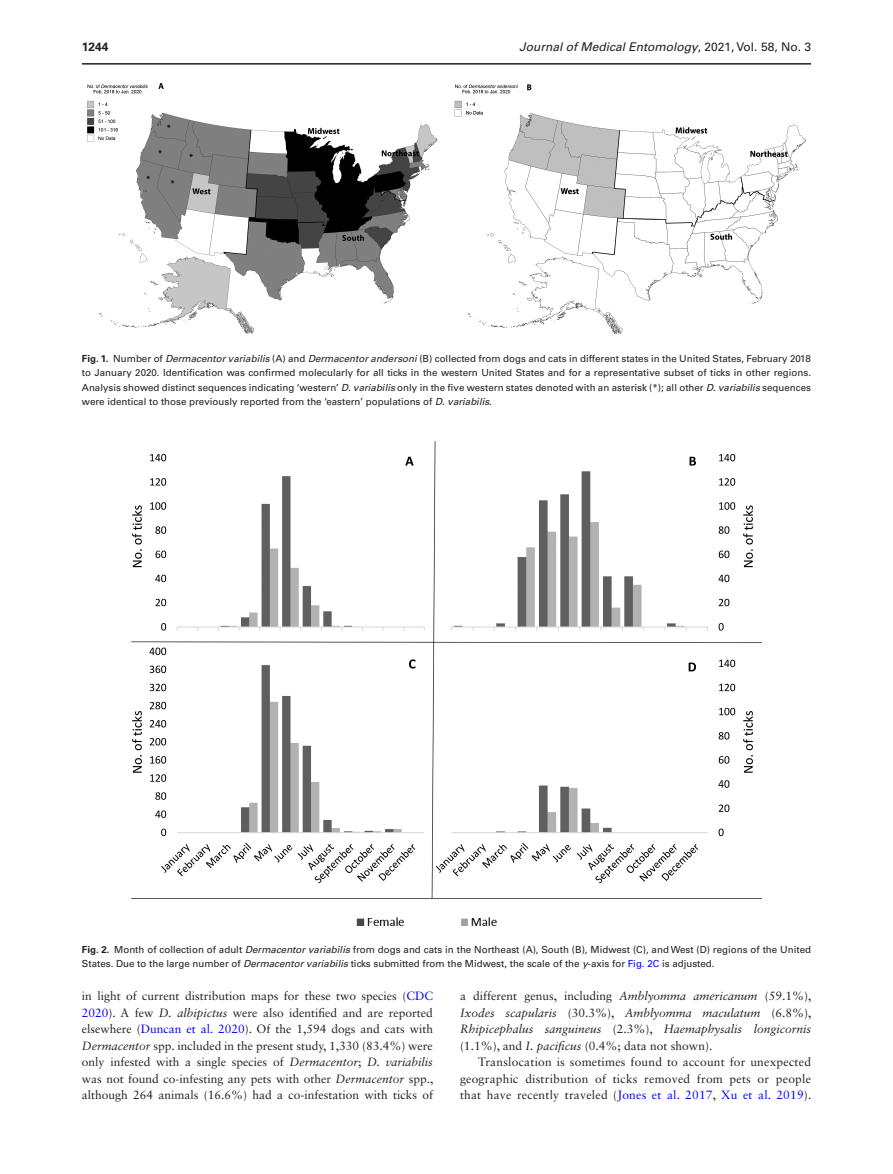
<style>
.page{position:relative;width:893px;height:1174px;background:#fff}
.page>*{position:absolute;margin:0;border:0;box-sizing:border-box;transform-origin:0 0}
.t1{font:12px/16.5px "Sabon LT Std";letter-spacing:.01em;color:#231f20;text-align:justify}
.t2{font:italic 12px/16.5px "Sabon LT Std";color:#231f20;text-align:justify}
.t3{font:italic 12px "Univers LT Std";color:#231f20}
.t4{font:700 12px "Univers LT Std";color:#231f20}
.t5{font:9.75px/14.2px "Univers LT Std";color:#231f20}
.s1{font-style:normal}
.s2{font-weight:700}
.s3{font-style:italic}
.s4{color:#00f}
</style>
<div class="page">
<hr style="left:82px;top:63px;width:729px;height:2px;background:#231f20">
<img style="left:131px;top:441px;width:630px;height:484px">
<img style="left:87px;top:83px;width:719px;height:251px">
<p class="t4" style="left:82px;top:40px;width:28px">1244</p>
<p class="t3" style="left:519px;top:40px;width:293px">Journal of Medical Entomology<span class="s1">, 2021, Vol. 58, No. 3</span></p>
<p class="t5" style="left:82px;top:352px;width:731px;text-align:justify"><span class="s2">Fig. 1.</span> Number of <span class="s3">Dermacentor variabilis</span> (A) and <span class="s3">Dermacentor andersoni</span> (B) collected from dogs and cats in different states in the United States, February 2018 to January 2020. Identification was confirmed molecularly for all ticks in the western United States and for a representative subset of ticks in other regions.<br>Analysis showed distinct sequences indicating ‘western’ <span class="s3">D. variabilis</span> only in the five western states denoted with an asterisk (*); all other <span class="s3">D. variabilis</span> sequences were identical to those previously reported from the ‘eastern’ populations of <span class="s3">D. variabilis</span>.</p>
<p class="t5" style="left:82px;top:942px;width:731px"><span class="s2">Fig. 2.</span> Month of collection of adult <span class="s3">Dermacentor variabilis</span> from dogs and cats in the Northeast (A), South (B), Midwest (C), and West (D) regions of the United<br>States. Due to the large number of <span class="s3">Dermacentor variabilis</span> ticks submitted from the Midwest, the scale of the <span class="s3">y</span>-axis for <span class="s4">Fig. 2C</span> is adjusted.</p>
<p class="t1" style="left:82px;top:987px;width:353px">in light of current distribution maps for these two species (<span class="s4">CDC 2020</span>). A few <span class="s3">D. albipictus</span> were also identified and are reported elsewhere (<span class="s4">Duncan et al. 2020</span>). Of the 1,594 dogs and cats with <span class="s3">Dermacentor</span> spp. included in the present study, 1,330 (83.4%) were only infested with a single species of <span class="s3">Dermacentor</span>; <span class="s3">D. variabilis </span>was not found co-infesting any pets with other <span class="s3">Dermacentor</span> spp., although 264 animals (16.6%) had a co-infestation with ticks of</p>
<p class="t2" style="left:460px;top:987px;width:353px"><span class="s1">a different genus, including</span> Amblyomma americanum <span class="s1">(59.1%), </span>Ixodes scapularis <span class="s1">(30.3%),</span> Amblyomma maculatum <span class="s1">(6.8%), </span>Rhipicephalus sanguineus <span class="s1">(2.3%),</span> Haemaphysalis longicornis <span class="s1">(1.1%), and</span> I. pacificus <span class="s1">(0.4%; data not shown).</span></p>
<p class="t1" style="left:460px;top:1053px;width:353px;text-indent:18px">Translocation is sometimes found to account for unexpected geographic distribution of ticks removed from pets or people that have recently traveled (<span class="s4">Jones et al. 2017</span>, <span class="s4">Xu et al. 2019</span>).</p>
</div>
